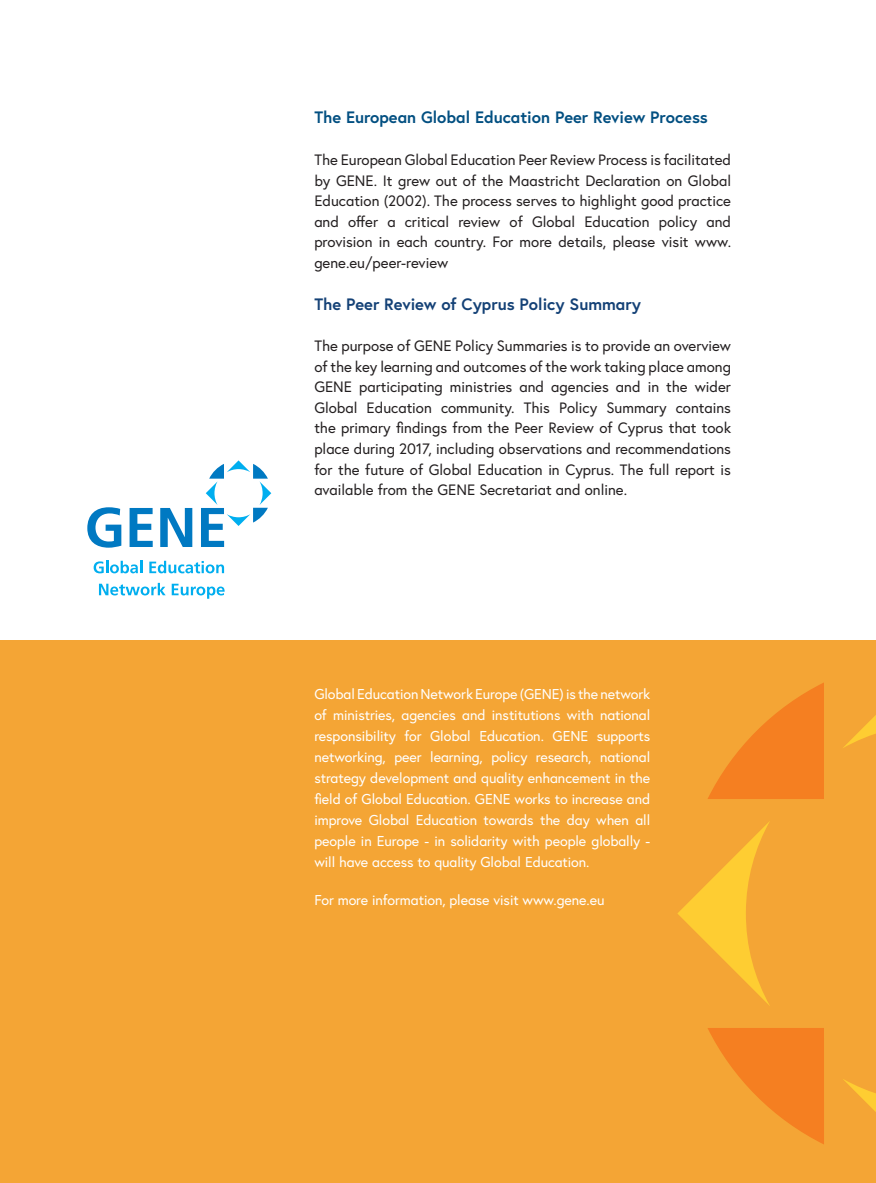
<style>
.page{position:relative;width:876px;height:1183px;background:#fff}
.page>*{position:absolute;margin:0;border:0;box-sizing:border-box;transform-origin:0 0}
.t1{font:700 16.5px "Europa";color:#024f81}
.t2{font:700 16.5px "Europa";color:#144176}
.t3{font:15px/20.5px "Europa";color:#231f20;text-align:justify}
.t4{font:14.25px/21px "Europa";letter-spacing:-.005em;color:#fff;text-align:justify}
</style>
<div class="page">
<div style="left:0;top:640px;width:876px;height:542px;background:#f4a535"></div>
<svg style="left:677px;top:715px;width:199px;height:397px"></svg>
<svg style="left:707px;top:1027px;width:117px;height:117px"></svg>
<svg style="left:707px;top:682px;width:117px;height:116px"></svg>
<svg style="left:87px;top:507px;width:34px;height:40px"></svg>
<svg style="left:130px;top:508px;width:23px;height:39px"></svg>
<svg style="left:160px;top:508px;width:32px;height:39px"></svg>
<svg style="left:201px;top:460px;width:70px;height:87px"></svg>
<svg style="left:94px;top:560px;width:48px;height:13px"></svg>
<svg style="left:149px;top:560px;width:75px;height:13px"></svg>
<svg style="left:99px;top:582px;width:67px;height:13px"></svg>
<svg style="left:172px;top:583px;width:53px;height:15px"></svg>
<p class="t1" style="left:314px;top:106px;width:395px">The European Global Education Peer Review Process</p>
<p class="t3" style="left:314px;top:149px;width:418px">The European Global Education Peer Review Process is facilitated by GENE. It grew out of the Maastricht Declaration on Global Education (2002). The process serves to highlight good practice and offer a critical review of Global Education policy and provision in each country. For more details, please visit www. gene.eu/peer-review</p>
<p class="t2" style="left:314px;top:293px;width:328px">The Peer Review of Cyprus Policy Summary</p>
<p class="t3" style="left:314px;top:335px;width:418px">The purpose of GENE Policy Summaries is to provide an overview of the key learning and outcomes of the work taking place among GENE participating ministries and agencies and in the wider Global Education community. This Policy Summary contains the primary findings from the Peer Review of Cyprus that took place during 2017, including observations and recommendations for the future of Global Education in Cyprus. The full report is available from the GENE Secretariat and online.</p>
<p class="t4" style="left:314px;top:683px;width:337px">Global Education Network Europe (GENE) is the network of ministries, agencies and institutions with national responsibility for Global Education. GENE supports networking, peer learning, policy research, national strategy development and quality enhancement in the field of Global Education. GENE works to increase and improve Global Education towards the day when all people in Europe - in solidarity with people globally - will have access to quality Global Education.</p>
<p class="t4" style="left:314px;top:889px;width:292px">For more information, please visit www.gene.eu</p>
</div>
